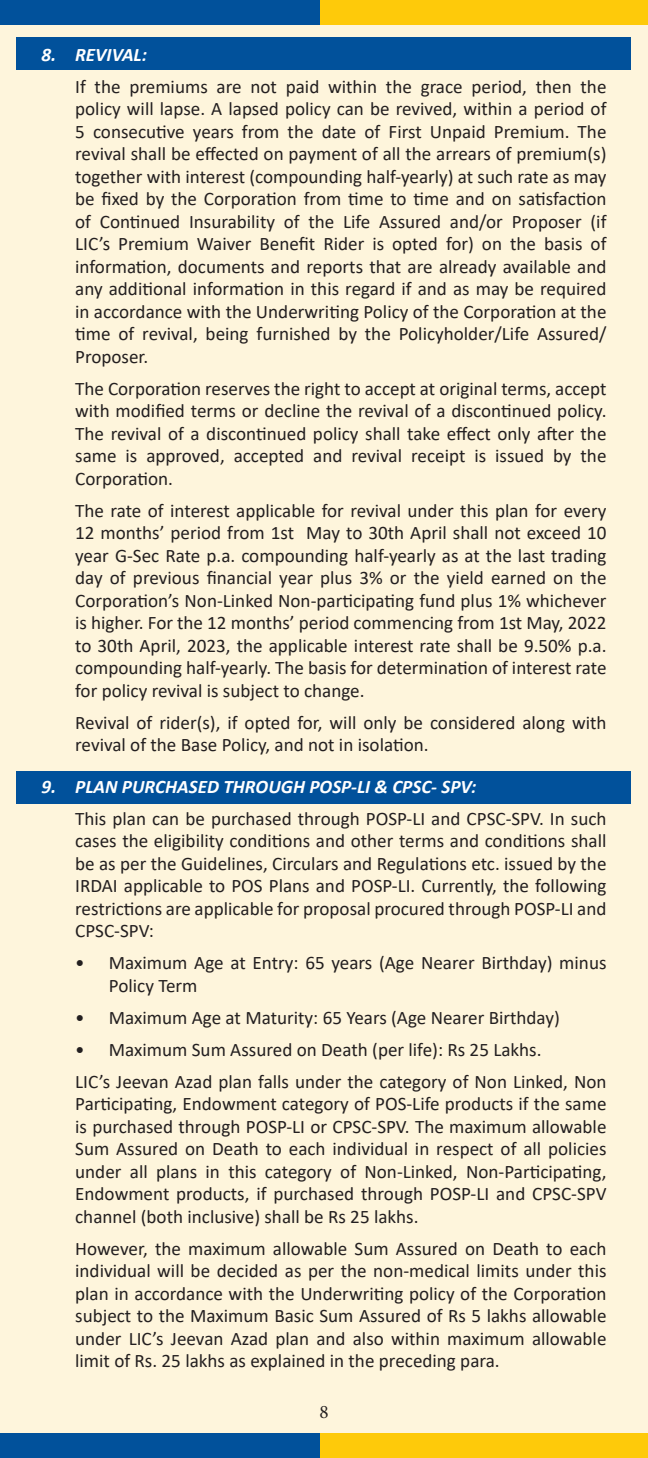
<style>
.page{position:relative;width:648px;height:1458px;background:#fef5dc}
.page>*{position:absolute;margin:0;border:0;box-sizing:border-box;transform-origin:0 0}
.t1{font:19.12px/22.5px "Calibri";color:#231f20;text-align:justify}
.t2{font:italic 700 19.12px "Calibri";color:#fff}
.t3{font:19.12px "Minion Pro";color:#231f20}
</style>
<div class="page">
<div style="left:0;top:0;width:321px;height:25px;background:#01519b"></div>
<div style="left:321px;top:0;width:327px;height:25px;background:#feca0a"></div>
<div style="left:0;top:1433px;width:321px;height:25px;background:#01519b"></div>
<div style="left:321px;top:1433px;width:327px;height:25px;background:#feca0a"></div>
<div style="left:17px;top:38px;width:614px;height:32px;background:#01519b"></div>
<div style="left:17px;top:771px;width:614px;height:32px;background:#01519b"></div>
<p class="t2" style="left:41px;top:42px;width:107px">8. REVIVAL:</p>
<p class="t1" style="left:75px;top:75px;width:533px">If the premiums are not paid within the grace period, then the policy will lapse. A lapsed policy can be revived, within a period of 5 consecutive years from the date of First Unpaid Premium. The revival shall be effected on payment of all the arrears of premium(s) together with interest (compounding half-yearly) at such rate as may be fixed by the Corporation from time to time and on satisfaction of Continued Insurability of the Life Assured and/or Proposer (if LIC’s Premium Waiver Benefit Rider is opted for) on the basis of information, documents and reports that are already available and any additional information in this regard if and as may be required in accordance with the Underwriting Policy of the Corporation at the time of revival, being furnished by the Policyholder/Life Assured/ Proposer.</p>
<p class="t1" style="left:75px;top:377px;width:533px">The Corporation reserves the right to accept at original terms, accept with modified terms or decline the revival of a discontinued policy.<br>The revival of a discontinued policy shall take effect only after the same is approved, accepted and revival receipt is issued by the Corporation.</p>
<p class="t1" style="left:75px;top:499px;width:533px">The rate of interest applicable for revival under this plan for every 12 months’ period from 1st May to 30th April shall not exceed 10 year G-Sec Rate p.a. compounding half-yearly as at the last trading day of previous financial year plus 3% or the yield earned on the Corporation’s Non-Linked Non-participating fund plus 1% whichever is higher. For the 12 months’ period commencing from 1st May, 2022 to 30th April, 2023, the applicable interest rate shall be 9.50% p.a. compounding half-yearly. The basis for determination of interest rate for policy revival is subject to change.</p>
<p class="t1" style="left:75px;top:711px;width:533px">Revival of rider(s), if opted for, will only be considered along with revival of the Base Policy, and not in isolation.</p>
<p class="t2" style="left:41px;top:774px;width:437px">9. PLAN PURCHASED THROUGH POSP-LI &amp; CPSC- SPV:</p>
<p class="t1" style="left:75px;top:807px;width:533px">This plan can be purchased through POSP-LI and CPSC-SPV. In such cases the eligibility conditions and other terms and conditions shall be as per the Guidelines, Circulars and Regulations etc. issued by the IRDAI applicable to POS Plans and POSP-LI. Currently, the following restrictions are applicable for proposal procured through POSP-LI and CPSC-SPV:</p>
<p class="t1" style="left:109px;top:951px;width:499px;text-indent:-34px">• Maximum Age at Entry: 65 years (Age Nearer Birthday) minus<br>Policy Term</p>
<p class="t1" style="left:75px;top:1006px;width:486px">• Maximum Age at Maturity: 65 Years (Age Nearer Birthday)</p>
<p class="t1" style="left:75px;top:1033px;width:533px;line-height:32.2px">• Maximum Sum Assured on Death (per life): Rs 25 Lakhs.<br>LIC’s Jeevan Azad plan falls under the category of Non Linked, Non</p>
<p class="t1" style="left:75px;top:1092px;width:533px">Participating, Endowment category of POS-Life products if the same is purchased through POSP-LI or CPSC-SPV. The maximum allowable Sum Assured on Death to each individual in respect of all policies under all plans in this category of Non-Linked, Non-Participating, Endowment products, if purchased through POSP-LI and CPSC-SPV channel (both inclusive) shall be Rs 25 lakhs.</p>
<p class="t1" style="left:75px;top:1237px;width:533px">However, the maximum allowable Sum Assured on Death to each individual will be decided as per the non-medical limits under this plan in accordance with the Underwriting policy of the Corporation subject to the Maximum Basic Sum Assured of Rs 5 lakhs allowable under LIC’s Jeevan Azad plan and also within maximum allowable limit of Rs. 25 lakhs as explained in the preceding para.</p>
<p class="t3" style="left:319px;top:1399px;width:11px">8</p>
</div>
